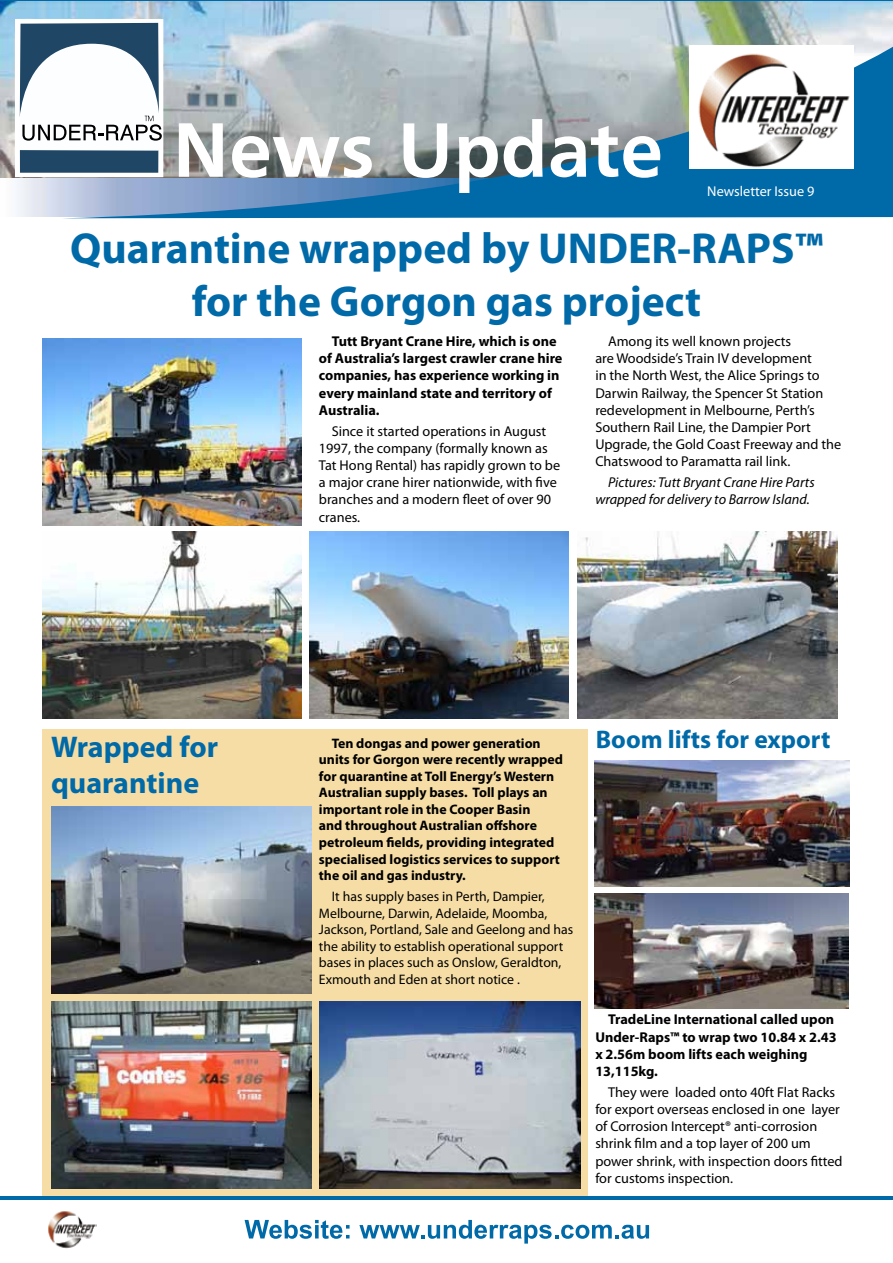
<style>
.page{position:relative;width:893px;height:1263px;background:#fff}
.page>*{position:absolute;margin:0;border:0;box-sizing:border-box;transform-origin:0 0}
.t1{font:700 43.5px/52.2px "Myriad Pro";color:#0069a8;text-align:center}
.t2{font:700 30px/36px "Myriad Pro";color:#0069a8}
.t3{font:700 25.5px "Myriad Pro";color:#0069a8}
.t4{font:14.25px/17.1px "Myriad Pro";color:#000}
.t5{font:700 14.25px/17.1px "Myriad Pro";color:#000}
.t6{font:italic 14.25px/17.1px "Myriad Pro";color:#000}
.t7{font:14.25px "Myriad Pro";color:#fff}
.t8{font:700 13.8px/16.5px "Myriad Pro";color:#000}
.t9{font:13.8px/16.5px "Myriad Pro";color:#000}
</style>
<div class="page">
<div style="left:43px;top:729px;width:545px;height:466px;background:#f6dda5"></div>
<hr style="left:0;top:0;width:893px;height:2px;background:#0069a8">
<img style="left:1px;top:1px;width:892px;height:177px">
<svg style="left:62px;top:36px;width:831px;height:182px;background:#729db8"></svg>
<svg style="left:232px;top:136px;width:140px;height:42px"></svg>
<svg style="left:404px;top:123px;width:43px;height:55px"></svg>
<svg style="left:459px;top:136px;width:39px;height:57px"></svg>
<svg style="left:504px;top:119px;width:39px;height:58px"></svg>
<svg style="left:551px;top:126px;width:109px;height:52px"></svg>
<svg style="left:7px;top:23px;width:216px;height:154px"></svg>
<img style="left:689px;top:46px;width:165px;height:122px">
<hr style="left:0;top:1196px;width:893px;height:4px;background:#0069a8">
<svg style="left:245px;top:1220px;width:105px;height:19px"></svg>
<svg style="left:359px;top:1220px;width:290px;height:23px"></svg>
<img style="left:48px;top:1211px;width:49px;height:38px">
<img style="left:43px;top:339px;width:259px;height:187px">
<img style="left:43px;top:531px;width:259px;height:187px">
<img style="left:309px;top:531px;width:260px;height:187px">
<img style="left:578px;top:531px;width:259px;height:187px">
<img style="left:51px;top:807px;width:261px;height:187px">
<img style="left:51px;top:1001px;width:261px;height:187px">
<img style="left:320px;top:1001px;width:261px;height:187px">
<img style="left:594px;top:760px;width:255px;height:126px">
<img style="left:595px;top:893px;width:254px;height:115px">
<p class="t7" style="left:707px;top:183px;width:109px">Newsletter Issue 9</p>
<h1 class="t1" style="left:70px;top:221px;width:754px">Quarantine wrapped by UNDER-RAPS™ for the Gorgon gas project</h1>
<p class="t5" style="left:319px;top:332px;width:245px;text-indent:13px">Tutt Bryant Crane Hire, which is one of Australia’s largest crawler crane hire companies, has experience working in every mainland state and territory of Australia.</p>
<p class="t4" style="left:319px;top:422px;width:243px;text-indent:13px">Since it started operations in August 1997, the company (formally known as Tat Hong Rental) has rapidly grown to be a major crane hirer nationwide, with five branches and a modern fleet of over 90 cranes.</p>
<p class="t4" style="left:595px;top:333px;width:248px;text-indent:13px">Among its well known projects<br>are Woodside’s Train IV development<br>in the North West, the Alice Springs to Darwin Railway, the Spencer St Station redevelopment in Melbourne, Perth’s Southern Rail Line, the Dampier Port Upgrade, the Gold Coast Freeway and the Chatswood to Paramatta rail link.</p>
<p class="t6" style="left:595px;top:474px;width:221px;text-indent:13px">Pictures: Tutt Bryant Crane Hire Parts wrapped for delivery to Barrow Island.</p>
<h2 class="t2" style="left:51px;top:728px;width:169px">Wrapped for quarantine</h2>
<p class="t8" style="left:319px;top:734px;width:246px;text-indent:13px">Ten dongas and power generation units for Gorgon were recently wrapped for quarantine at Toll Energy’s Western Australian supply bases. Toll plays an important role in the Cooper Basin<br>and throughout Australian offshore petroleum fields, providing integrated specialised logistics services to support the oil and gas industry.</p>
<p class="t9" style="left:319px;top:888px;width:256px;text-indent:13px">It has supply bases in Perth, Dampier, Melbourne, Darwin, Adelaide, Moomba, Jackson, Portland, Sale and Geelong and has the ability to establish operational support bases in places such as Onslow, Geraldton, Exmouth and Eden at short notice .</p>
<h3 class="t3" style="left:596px;top:722px;width:236px">Boom lifts for export</h3>
<p class="t5" style="left:595px;top:1011px;width:243px;text-indent:13px">TradeLine International called upon<br>Under-Raps™ to wrap two 10.84 x 2.43 x 2.56m boom lifts each weighing<br>13,115kg.</p>
<p class="t4" style="left:595px;top:1083px;width:249px;text-indent:13px">They were loaded onto 40ft Flat Racks for export overseas enclosed in one layer of Corrosion Intercept® anti-corrosion shrink film and a top layer of 200 um power shrink, with inspection doors fitted for customs inspection.</p>
</div>
